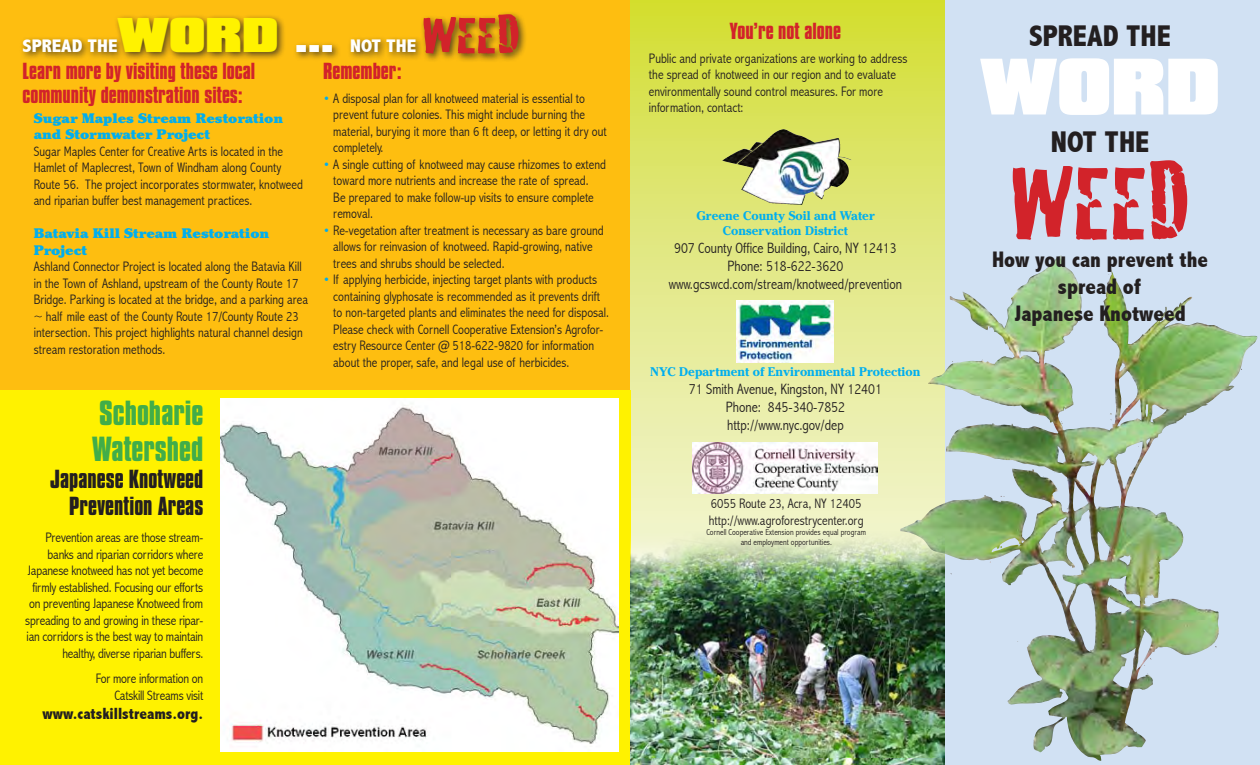
<style>
.page{position:relative;width:1260px;height:765px;background:#fff}
.page>*{position:absolute;margin:0;border:0;box-sizing:border-box;transform-origin:0 0}
.t1{font:106.25px "Cracked";color:#d2232a}
.t2{font:900 68.75px "Compacta BT";color:#fff}
.t3{font:52.5px "Cracked";color:#d2232a;scale:1.1 1}
.t4{font:700 30px/36px "Compacta BT";color:#41ad49}
.t5{font:800 condensed 30px "Abadi";color:#231f20}
.t6{font:800 condensed 22.5px/27px "Abadi";color:#231f20;text-align:center}
.t7{font:700 22.5px/27px "Compacta BT";color:#231f20;text-align:right}
.t8{font:700 20px/24px "Compacta BT";color:#d2232a}
.t9{font:800 condensed 18.25px "Abadi";color:#fff;scale:1.1 1}
.t10{font:800 condensed 16.25px "Abadi";color:#231f20}
.t11{font:300 condensed 15px/18px "Abadi";color:#231f20;text-align:center}
.t12{font:300 condensed 13.75px/16.5px "Abadi";color:#231f20}
.t13{font:900 13.75px/16.5px "Cheltenham";color:#00aeef}
.t14{font:700 12.5px/15px "Cheltenham";color:#00aeef;text-align:center}
.t15{font:300 condensed 8.75px/10px "Abadi";color:#231f20;text-align:center}
.s1{font-family:"Compacta BT";font-weight:900;font-stretch:normal;font-size:41.88px;color:#fff200}
.s2{font-family:"Compacta BT";font-weight:900;font-stretch:normal;font-size:36.62px}
.s3{color:#00aeef}
</style>
<div class="page">
<svg style="left:630px;top:0;width:315px;height:528px;background:#dfe67f"></svg>
<div style="left:0;top:0;width:630px;height:435px;background:#febe10"></div>
<div style="left:0;top:391px;width:631px;height:374px;background:#fff200"></div>
<svg style="left:945px;top:0;width:315px;height:765px;background:#c0d3d6"></svg>
<img style="left:928px;top:266px;width:143px;height:247px">
<div style="left:19px;top:10px;width:509px;height:53px;background:#231f20;opacity:.75"></div>
<img style="left:221px;top:398px;width:397px;height:354px">
<img style="left:737px;top:129px;width:46px;height:38px">
<img style="left:737px;top:300px;width:96px;height:62px">
<img style="left:630px;top:528px;width:315px;height:237px">
<img style="left:692px;top:442px;width:186px;height:51px">
<h3 class="t9" style="left:22px;top:35px;width:359px">SPREAD THE<span class="s1">WORD</span> <span class="s2">...</span> NOT THE</h3>
<h3 class="t3" style="left:422px;top:-7px;width:90px">WEED</h3>
<h3 class="t8" style="left:22px;top:59px;width:234px">Learn more by visiting these local community demonstration sites:</h3>
<p class="t13" style="left:34px;top:110px;width:251px">Sugar Maples Stream Restoration and Stormwater Project</p>
<p class="t12" style="left:34px;top:143px;width:271px">Sugar Maples Center for Creative Arts is located in the Hamlet of Maplecrest, Town of Windham along County Route 56. The project incorporates stormwater, knotweed and riparian buffer best management practices.</p>
<p class="t13" style="left:34px;top:225px;width:237px">Batavia Kill Stream Restoration<br>Project</p>
<p class="t12" style="left:34px;top:259px;width:276px">Ashland Connector Project is located along the Batavia Kill in the Town of Ashland, upstream of the County Route 17<br>Bridge. Parking is located at the bridge, and a parking area ~ half mile east of the County Route 17/County Route 23 intersection. This project highlights natural channel design stream restoration methods.</p>
<h3 class="t4" style="left:93px;top:396px;width:112px">Schoharie<br>Watershed</h3>
<h3 class="t7" style="left:50px;top:466px;width:155px">Japanese Knotweed<br>Prevention Areas</h3>
<p class="t12" style="left:25px;top:529px;width:180px;text-align:right">Prevention areas are those stream&shy;banks and riparian corridors where Japanese knotweed has not yet become firmly established. Focusing our efforts on preventing Japanese Knotweed from spreading to and growing in these ripar&shy;ian corridors is the best way to maintain healthy, diverse riparian buffers.</p>
<p class="t12" style="left:96px;top:670px;width:109px;text-align:right">For more information on<br>Catskill Streams visit</p>
<p class="t10" style="left:43px;top:704px;width:162px">www.catskillstreams.org.</p>
<h3 class="t8" style="left:323px;top:59px;width:80px">Remember:</h3>
<p class="t12" style="left:333px;top:90px;width:275px;text-indent:-10px"><span class="s3">•</span> A disposal plan for all knotweed material is essential to prevent future colonies. This might include burning the material, burying it more than 6 ft deep, or letting it dry out completely.</p>
<p class="t12" style="left:333px;top:156px;width:274px;text-indent:-10px"><span class="s3">•</span> A single cutting of knotweed may cause rhizomes to extend toward more nutrients and increase the rate of spread.<br>Be prepared to make follow-up visits to ensure complete removal.</p>
<p class="t12" style="left:333px;top:222px;width:272px;text-indent:-10px"><span class="s3">•</span> Re-vegetation after treatment is necessary as bare ground allows for reinvasion of knotweed. Rapid-growing, native trees and shrubs should be selected.</p>
<p class="t12" style="left:333px;top:271px;width:277px;text-indent:-10px"><span class="s3">•</span> If applying herbicide, injecting target plants with products containing glyphosate is recommended as it prevents drift to non-targeted plants and eliminates the need for disposal.<br>Please check with Cornell Cooperative Extension’s Agrofor&shy;estry Resource Center @ 518-622-9820 for information about the proper, safe, and legal use of herbicides.</p>
<h3 class="t8" style="left:730px;top:19px;width:113px">You’re not alone</h3>
<p class="t12" style="left:649px;top:50px;width:260px">Public and private organizations are working to address the spread of knotweed in our region and to evaluate environmentally sound control measures. For more information, contact:</p>
<p class="t14" style="left:696px;top:208px;width:180px">Greene County Soil and Water<br>Conservation District</p>
<p class="t11" style="left:669px;top:239px;width:235px">907 County Office Building, Cairo, NY 12413<br>Phone: 518-622-3620 www.gcswcd.com/stream/knotweed/prevention</p>
<p class="t14" style="left:650px;top:364px;width:272px">NYC Department of Environmental Protection</p>
<p class="t11" style="left:689px;top:380px;width:194px">71 Smith Avenue, Kingston, NY 12401<br>Phone: 845-340-7852 http://www.nyc.gov/dep</p>
<p class="t12" style="left:709px;top:495px;width:156px">6055 Route 23, Acra, NY 12405 http://www.agroforestrycenter.org</p>
<p class="t15" style="left:706px;top:527px;width:161px">Cornell Cooperative Extension provides equal program and employment opportunities.</p>
<h3 class="t5" style="left:1029px;top:18px;width:143px">SPREAD THE</h3>
<h2 class="t2" style="left:980px;top:45px;width:241px">WORD</h2>
<h3 class="t5" style="left:1051px;top:125px;width:100px">NOT THE</h3>
<h1 class="t1" style="left:1010px;top:118px;width:181px">WEED</h1>
<h3 class="t6" style="left:992px;top:246px;width:218px">How you can prevent the spread of<br>Japanese Knotweed</h3>
</div>
